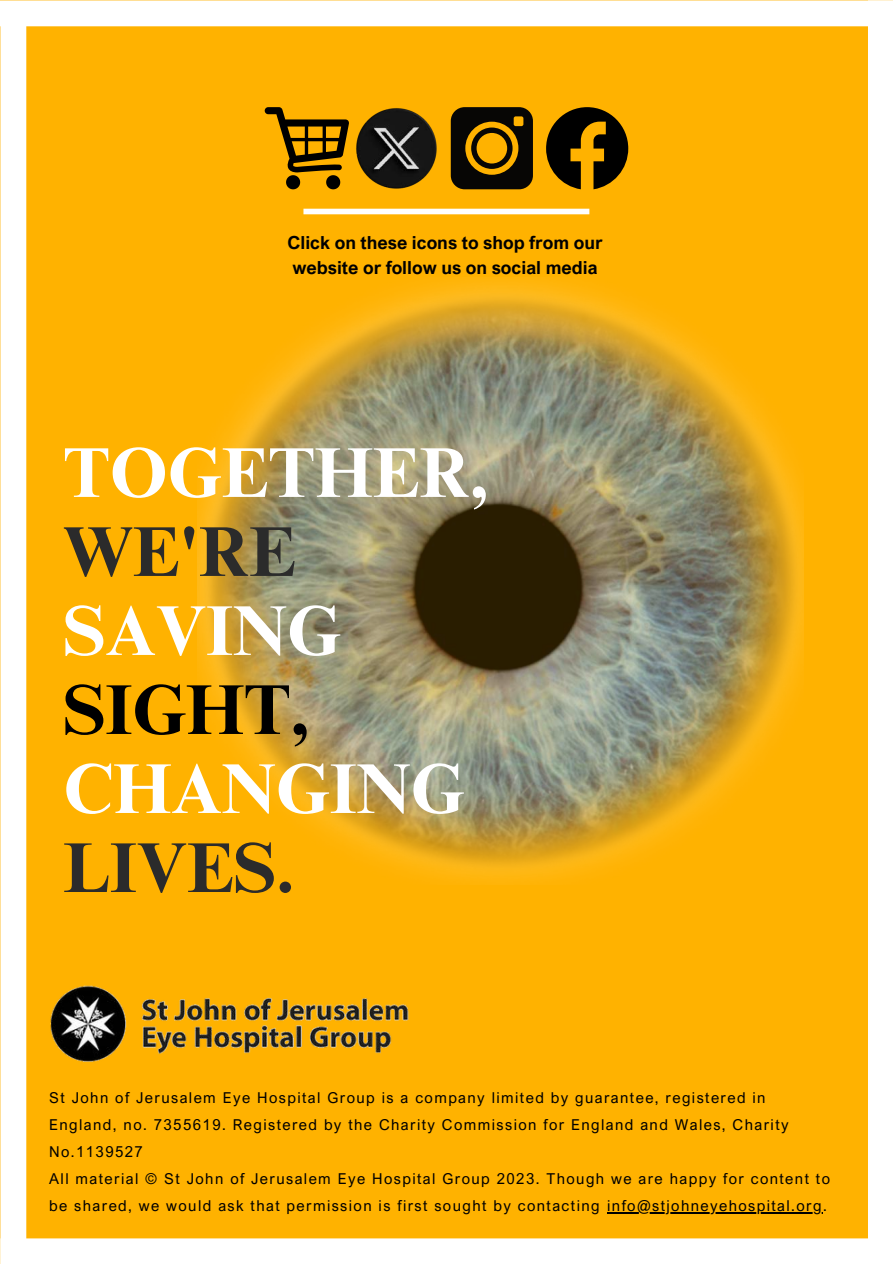
<style>
.page{position:relative;width:893px;height:1264px;background:#fff}
.page>*{position:absolute;margin:0;border:0;box-sizing:border-box;transform-origin:0 0}
.t1{font:700 70.65px/79.1px "Times NRMT Pro";letter-spacing:-.005em;color:#fff}
.t2{font:700 18px/24.8px "Arial Nova";color:#000}
.t3{font:15px/27px "Arial Nova";letter-spacing:.095em;color:#000}
.s1{color:#2b2b2b}
.s2{color:#000}
</style>
<div class="page">
<div style="left:0;top:0;width:892px;height:1263px;background:#ffb200"></div>
<img style="left:197px;top:280px;width:606px;height:601px">
<div style="left:0;top:0;width:892px;height:26px;background:#fff"></div>
<div style="left:0;top:1238px;width:892px;height:25px;background:#fff"></div>
<div style="left:867px;top:0;width:25px;height:1263px;background:#fff"></div>
<div style="left:0;top:13px;width:26px;height:1250px;background:#fff"></div>
<img style="left:50px;top:985px;width:359px;height:77px">
<hr style="left:607px;top:1212px;width:216px;height:1px;background:#000">
<svg style="left:451px;top:107px;width:82px;height:82px"></svg>
<svg style="left:546px;top:107px;width:82px;height:82px"></svg>
<img style="left:356px;top:108px;width:81px;height:81px">
<svg style="left:265px;top:107px;width:84px;height:82px"></svg>
<div style="left:303px;top:209px;width:286px;height:5px;background:#fff"></div>
<p class="t2" style="left:287px;top:230px;width:316px">Click on these icons to shop from our website or follow us on social media</p>
<p class="t1" style="left:63px;top:442px;width:427px">TOGETHER,</p>
<p class="t1" style="left:63px;top:521px;width:403px"><span class="s1">WE'RE<br></span>SAVING<br><span class="s2">SIGHT,<br></span>CHANGING<br><span class="s1">LIVES.</span></p>
<p class="t3" style="left:49px;top:1084px;width:740px">St John of Jerusalem Eye Hospital Group is a company limited by guarantee, registered in<br>England, no. 7355619. Registered by the Charity Commission for England and Wales, Charity<br>No.1139527</p>
<p class="t3" style="left:49px;top:1165px;width:782px">All material © St John of Jerusalem Eye Hospital Group 2023. Though we are happy for content to be shared, we would ask that permission is first sought by contacting info@stjohneyehospital.org.</p>
</div>
